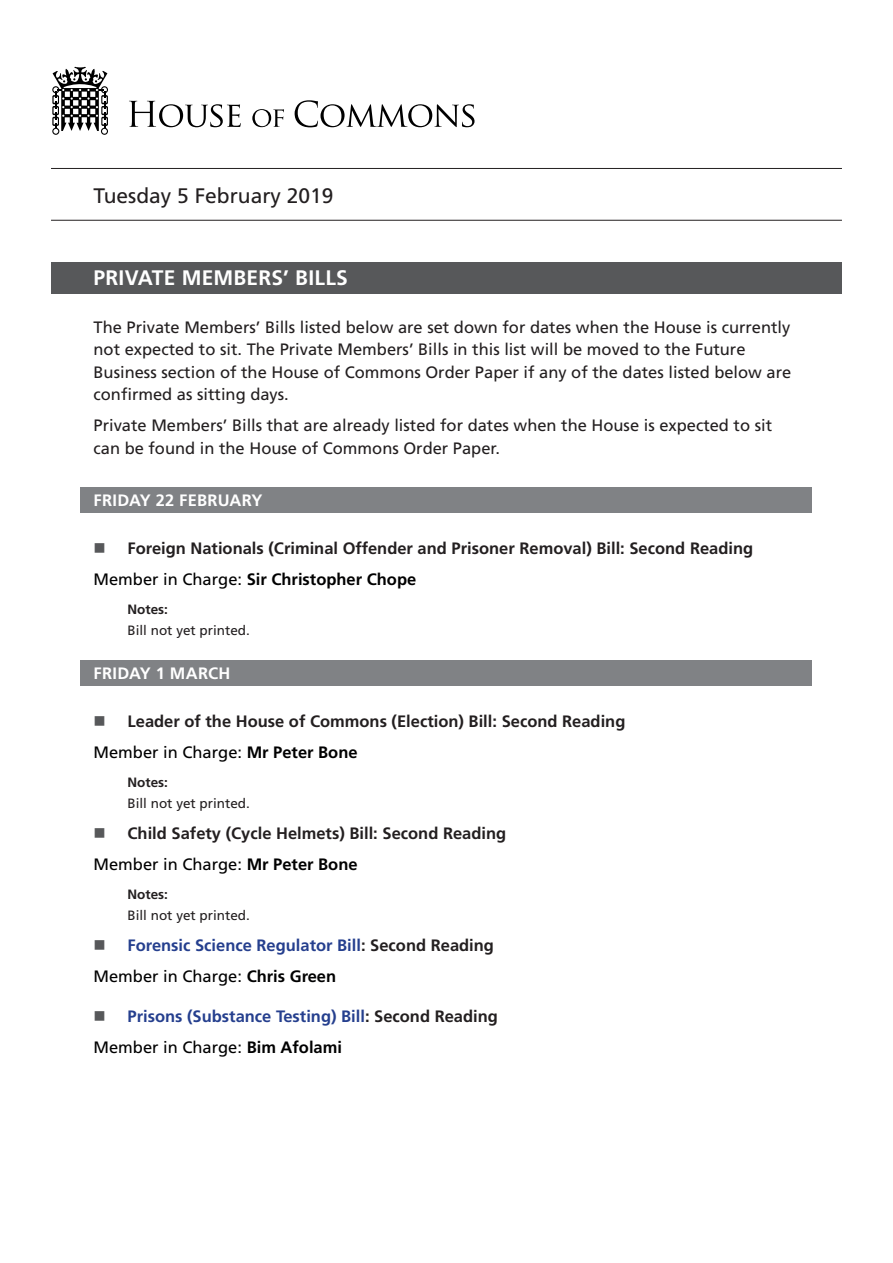
<style>
.page{position:relative;width:893px;height:1263px;background:#fff}
.page>*{position:absolute;margin:0;border:0;box-sizing:border-box;transform-origin:0 0}
.t1{font:21px "Frutiger LT Std";color:#231f20}
.t2{font:700 21px "Frutiger LT Std";letter-spacing:.01em;color:#fff}
.t3{font:16.5px/22.5px "Frutiger LT Std";color:#231f20}
.t4{font:700 16.5px/31px "Frutiger LT Std";color:#231f20}
.t5{font:700 16.5px/31px "Frutiger LT Std";color:#253f8e}
.t6{font:700 16.5px "Frutiger LT Std";letter-spacing:.015em;color:#fff}
.t7{font:13.5px "Frutiger LT Std";color:#231f20}
.t8{font:700 13.5px "Frutiger LT Std";color:#231f20}
.s1{font-weight:400;color:#000001}
.s2{color:#000001}
.s3{color:#231f20}
</style>
<div class="page">
<hr style="left:51px;top:168px;width:791px;height:1px;background:#231f20">
<hr style="left:51px;top:220px;width:791px;height:1px;background:#231f20">
<div style="left:51px;top:262px;width:791px;height:31px;background:#57585a"></div>
<div style="left:81px;top:487px;width:731px;height:25px;background:#808285"></div>
<div style="left:81px;top:660px;width:731px;height:25px;background:#808285"></div>
<svg style="left:52px;top:67px;width:56px;height:68px"></svg>
<svg style="left:129px;top:101px;width:112px;height:26px"></svg>
<svg style="left:252px;top:109px;width:32px;height:18px"></svg>
<svg style="left:295px;top:100px;width:179px;height:27px"></svg>
<p class="t1" style="left:94px;top:183px;width:242px">Tuesday 5 February 2019</p>
<p class="t2" style="left:94px;top:265px;width:256px">PRIVATE MEMBERS’ BILLS</p>
<p class="t3" style="left:94px;top:316px;width:699px">The Private Members’ Bills listed below are set down for dates when the House is currently not expected to sit. The Private Members’ Bills in this list will be moved to the Future Business section of the House of Commons Order Paper if any of the dates listed below are confirmed as sitting days.</p>
<p class="t3" style="left:94px;top:414px;width:680px">Private Members’ Bills that are already listed for dates when the House is expected to sit can be found in the House of Commons Order Paper.</p>
<p class="t6" style="left:94px;top:491px;width:171px">FRIDAY 22 FEBRUARY</p>
<p class="t4" style="left:94px;top:533px;width:661px;text-indent:34px">Foreign Nationals (Criminal Offender and Prisoner Removal) Bill: Second Reading<br><span class="s1">Member in Charge:</span> <span class="s2">Sir Christopher Chope</span></p>
<p class="t8" style="left:128px;top:602px;width:42px">Notes:</p>
<p class="t7" style="left:128px;top:623px;width:124px">Bill not yet printed.</p>
<p class="t6" style="left:94px;top:663px;width:138px">FRIDAY 1 MARCH</p>
<p class="t4" style="left:94px;top:706px;width:533px;text-indent:34px">Leader of the House of Commons (Election) Bill: Second Reading<br><span class="s1">Member in Charge:</span> <span class="s2">Mr Peter Bone</span></p>
<p class="t8" style="left:128px;top:775px;width:42px">Notes:</p>
<p class="t7" style="left:128px;top:795px;width:124px">Bill not yet printed.</p>
<p class="t4" style="left:94px;top:818px;width:414px;text-indent:34px">Child Safety (Cycle Helmets) Bill: Second Reading<br><span class="s1">Member in Charge:</span> <span class="s2">Mr Peter Bone</span></p>
<p class="t8" style="left:128px;top:887px;width:42px">Notes:</p>
<p class="t7" style="left:128px;top:907px;width:124px">Bill not yet printed.</p>
<p class="t5" style="left:94px;top:930px;width:402px;text-indent:34px">Forensic Science Regulator Bill<span class="s3">: Second Reading<br></span><span class="s1">Member in Charge:</span> <span class="s2">Chris Green</span></p>
<p class="t5" style="left:94px;top:1000px;width:406px;text-indent:34px">Prisons (Substance Testing) Bill<span class="s3">: Second Reading<br></span><span class="s1">Member in Charge:</span> <span class="s2">Bim Afolami</span></p>
</div>
